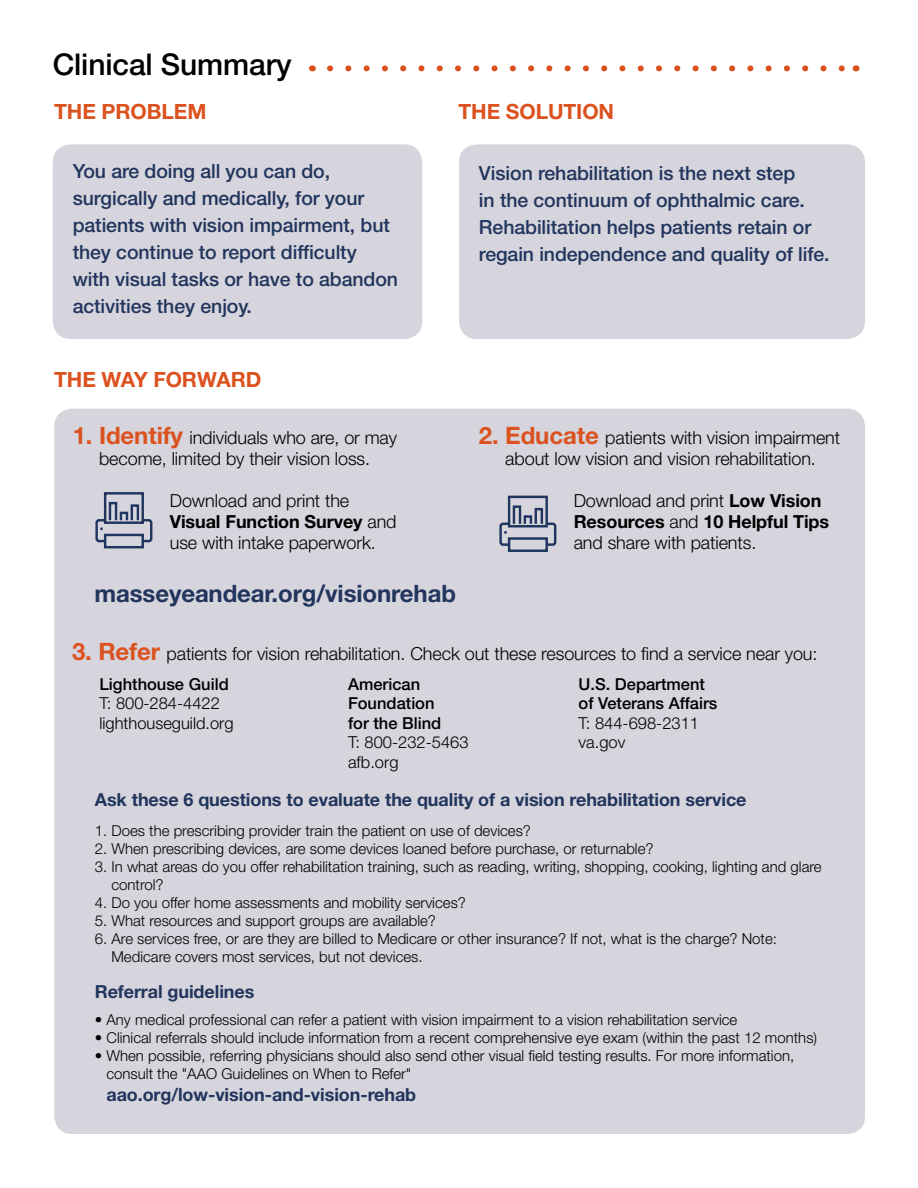
<style>
.page{position:relative;width:918px;height:1188px;background:#fff}
.page>*{position:absolute;margin:0;border:0;box-sizing:border-box;transform-origin:0 0}
.t1{font:500 30px "Helvetica Neue LT Std";letter-spacing:-.005em;color:#000}
.t2{font:700 24px "Helvetica Neue LT Std";letter-spacing:-.005em;color:#21355d}
.t3{font:700 21px "Helvetica Neue LT Std";letter-spacing:-.005em;color:#db521f}
.t4{font:500 19.5px/27px "Helvetica Neue LT Std";letter-spacing:-.005em;color:#21355d}
.t5{font:300 18px/21px "Helvetica Neue LT Std";letter-spacing:-.005em;color:#000;text-align:center}
.t6{font:700 18px "Helvetica Neue LT Std";letter-spacing:-.005em;color:#21355d}
.t7{font:500 16.5px/19.5px "Helvetica Neue LT Std";color:#000}
.t8{font:300 16.5px/19.5px "Helvetica Neue LT Std";color:#000}
.t9{font:300 15px/18px "Helvetica Neue LT Std";color:#000}
.s1{font-weight:700;font-size:24px;color:#db521f}
.s2{font-weight:700}
</style>
<div class="page">
<div style="left:54px;top:409px;width:811px;height:725px;background:#d6d4dc;border-radius:18px"></div>
<div style="left:459px;top:144px;width:406px;height:195px;background:#d6d4dc;border-radius:18px"></div>
<div style="left:53px;top:144px;width:369px;height:195px;background:#d6d4dc;border-radius:18px"></div>
<svg style="left:330px;top:65px;width:515px;height:6px"></svg>
<svg style="left:95px;top:492px;width:58px;height:57px"></svg>
<svg style="left:499px;top:495px;width:58px;height:57px"></svg>
<h1 class="t1" style="left:53px;top:46px;width:240px">Clinical Summary</h1>
<h3 class="t3" style="left:54px;top:99px;width:154px">THE PROBLEM</h3>
<h3 class="t3" style="left:459px;top:99px;width:157px">THE SOLUTION</h3>
<h3 class="t4" style="left:73px;top:158px;width:327px">You are doing all you can do, surgically and medically, for your patients with vision impairment, but they continue to report difficulty with visual tasks or have to abandon activities they enjoy.</h3>
<h3 class="t3" style="left:54px;top:367px;width:209px">THE WAY FORWARD</h3>
<p class="t5" style="left:73px;top:426px;width:326px"><span class="s1">1. Identify</span> individuals who are, or may become, limited by their vision loss.</p>
<p class="t5" style="left:170px;top:489px;width:228px;text-align:left">Download and print the<br><span class="s2">Visual Function Survey</span> and use with intake paperwork.</p>
<h2 class="t2" style="left:95px;top:579px;width:363px">masseyeandear.org/visionrehab</h2>
<h3 class="t4" style="left:479px;top:159px;width:352px">Vision rehabilitation is the next step<br>in the continuum of ophthalmic care.<br>Rehabilitation helps patients retain or regain independence and quality of life.</h3>
<p class="t5" style="left:479px;top:426px;width:363px"><span class="s1">2. Educate</span> patients with vision impairment about low vision and vision rehabilitation.</p>
<p class="t5" style="left:574px;top:489px;width:257px;text-align:left">Download and print <span class="s2">Low Vision<br>Resources</span> and <span class="s2">10 Helpful Tips </span>and share with patients.</p>
<p class="t5" style="left:72px;top:642px;width:747px"><span class="s1">3. Refer</span> patients for vision rehabilitation. Check out these resources to find a service near you:</p>
<p class="t7" style="left:100px;top:674px;width:131px">Lighthouse Guild</p>
<p class="t8" style="left:100px;top:693px;width:136px">T: 800-284-4422 lighthouseguild.org</p>
<p class="t7" style="left:348px;top:674px;width:95px">American<br>Foundation for the Blind</p>
<p class="t8" style="left:348px;top:732px;width:122px">T: 800-232-5463 afb.org</p>
<p class="t7" style="left:579px;top:674px;width:140px">U.S. Department of Veterans Affairs</p>
<p class="t8" style="left:579px;top:713px;width:122px">T: 844-698-2311 va.gov</p>
<p class="t6" style="left:95px;top:788px;width:653px">Ask these 6 questions to evaluate the quality of a vision rehabilitation service</p>
<p class="t9" style="left:95px;top:821px;width:438px">1. Does the prescribing provider train the patient on use of devices?</p>
<p class="t9" style="left:95px;top:839px;width:560px">2. When prescribing devices, are some devices loaned before purchase, or returnable?</p>
<p class="t9" style="left:111px;top:857px;width:712px;text-indent:-17px">3. In what areas do you offer rehabilitation training, such as reading, writing, shopping, cooking, lighting and glare control?</p>
<p class="t9" style="left:95px;top:893px;width:373px">4. Do you offer home assessments and mobility services?</p>
<p class="t9" style="left:95px;top:911px;width:343px">5. What resources and support groups are available?</p>
<p class="t9" style="left:111px;top:929px;width:667px;text-indent:-17px">6. Are services free, or are they are billed to Medicare or other insurance? If not, what is the charge? Note:<br>Medicare covers most services, but not devices.</p>
<p class="t6" style="left:95px;top:980px;width:161px">Referral guidelines</p>
<p class="t9" style="left:95px;top:1010px;width:644px">• Any medical professional can refer a patient with vision impairment to a vision rehabilitation service</p>
<p class="t9" style="left:95px;top:1028px;width:724px">• Clinical referrals should include information from a recent comprehensive eye exam (within the past 12 months)</p>
<p class="t9" style="left:106px;top:1046px;width:689px;text-indent:-12px">• When possible, referring physicians should also send other visual field testing results. For more information, consult the "AAO Guidelines on When to Refer"</p>
<p class="t6" style="left:106px;top:1084px;width:311px">aao.org/low-vision-and-vision-rehab</p>
</div>
